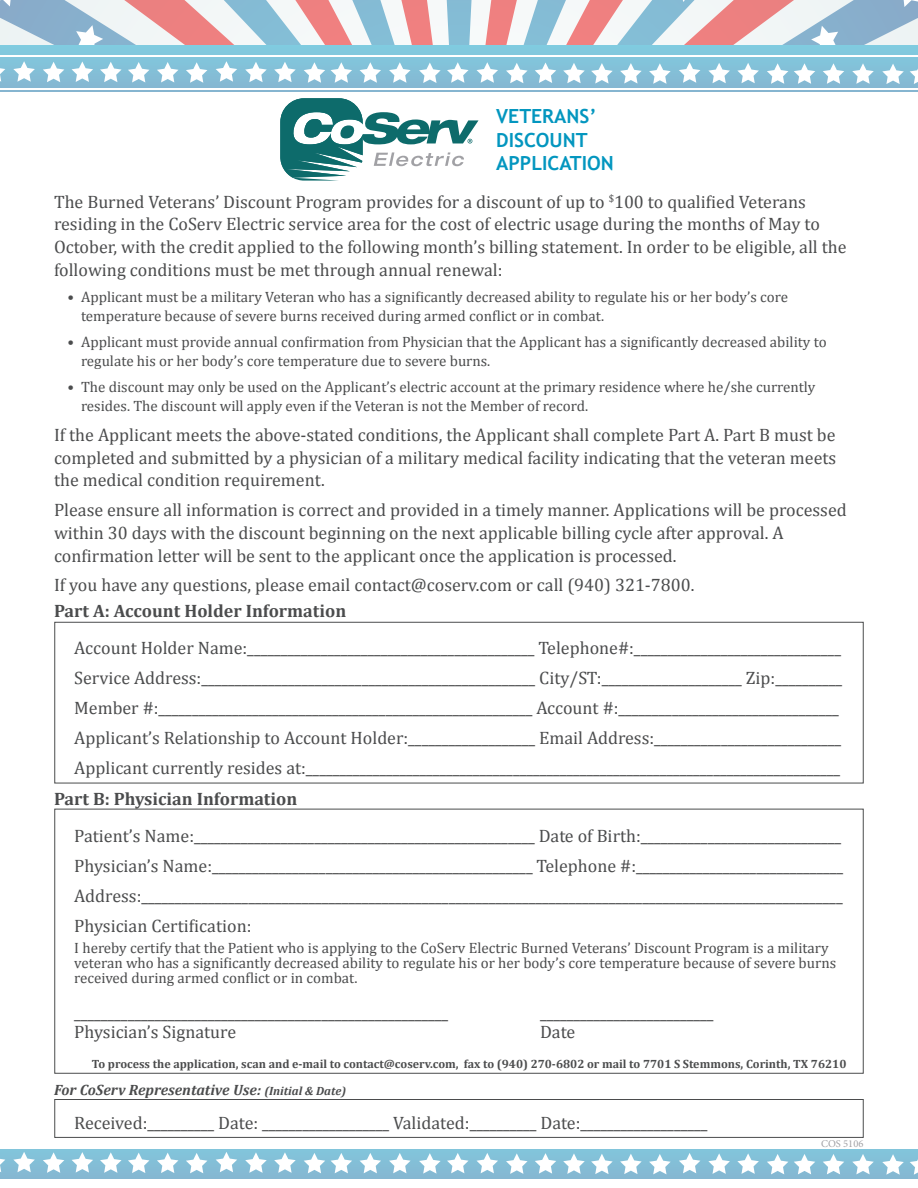
<style>
.page{position:relative;width:918px;height:1188px;background:#fff}
.page>*{position:absolute;margin:0;border:0;box-sizing:border-box;transform-origin:0 0}
.t1{font:700 19.5px "Trebuchet MS";color:#0396bf}
.t2{font:18px/22.8px "Cambria";color:#4b4c4d}
.t3{font:700 18px "Cambria";color:#4b4c4d}
.t4{font:15px/19.2px "Cambria";color:#4b4c4d}
.t5{font:italic 700 15px "Cambria";color:#4b4c4d}
.t6{font:700 12px "Cambria";color:#4b4c4d}
.t7{font:10.5px "Minion Pro";color:#a1a1a5}
.s1{font-size:12px}
</style>
<div class="page">
<svg style="left:280px;top:98px;width:199px;height:83px"></svg>
<div style="left:55px;top:622px;width:808px;height:161px;border:1px solid #4b4c4d"></div>
<div style="left:55px;top:1099px;width:808px;height:39px;border:1px solid #4b4c4d"></div>
<svg style="left:0;top:0;width:918px;height:92px"></svg>
<svg style="left:0;top:1149px;width:441px;height:30px"></svg>
<svg style="left:447px;top:1149px;width:22px;height:30px"></svg>
<svg style="left:477px;top:1149px;width:441px;height:30px"></svg>
<p class="t1" style="left:496px;top:104px;width:102px">VETERANS’</p>
<p class="t1" style="left:496px;top:127px;width:93px">DISCOUNT</p>
<p class="t1" style="left:496px;top:151px;width:119px">APPLICATION</p>
<p class="t2" style="left:54px;top:190px;width:794px">The Burned Veterans’ Discount Program provides for a discount of up to <sup>$</sup>100 to qualified Veterans residing in the CoServ Electric service area for the cost of electric usage during the months of May to October, with the credit applied to the following month’s billing statement. In order to be eligible, all the following conditions must be met through annual renewal:</p>
<p class="t4" style="left:81px;top:287px;width:709px;text-indent:-14px">• Applicant must be a military Veteran who has a significantly decreased ability to regulate his or her body’s core temperature because of severe burns received during armed conflict or in combat.</p>
<p class="t4" style="left:81px;top:332px;width:747px;text-indent:-14px">• Applicant must provide annual confirmation from Physician that the Applicant has a significantly decreased ability to regulate his or her body’s core temperature due to severe burns.</p>
<p class="t4" style="left:81px;top:377px;width:736px;text-indent:-14px">• The discount may only be used on the Applicant’s electric account at the primary residence where he/she currently resides. The discount will apply even if the Veteran is not the Member of record.</p>
<p class="t2" style="left:54px;top:423px;width:784px;text-align:justify">If the Applicant meets the above-stated conditions, the Applicant shall complete Part A. Part B must be completed and submitted by a physician of a military medical facility indicating that the veteran meets the medical condition requirement.</p>
<p class="t2" style="left:54px;top:498px;width:794px">Please ensure all information is correct and provided in a timely manner. Applications will be processed within 30 days with the discount beginning on the next applicable billing cycle after approval. A confirmation letter will be sent to the applicant once the application is processed.</p>
<p class="t2" style="left:54px;top:574px;width:642px">If you have any questions, please email contact@coserv.com or call (940) 321-7800.</p>
<p class="t3" style="left:54px;top:598px;width:294px">Part A: Account Holder Information</p>
<p class="t2" style="left:74px;top:636px;width:768px">Account Holder Name:___________________________________________ Telephone#:_______________________________</p>
<p class="t2" style="left:74px;top:666px;width:769px">Service Address:__________________________________________________ City/ST:_____________________ Zip:__________</p>
<p class="t2" style="left:74px;top:696px;width:766px">Member #:________________________________________________________ Account #:_________________________________</p>
<p class="t2" style="left:74px;top:726px;width:768px">Applicant’s Relationship to Account Holder:___________________ Email Address:____________________________</p>
<p class="t2" style="left:74px;top:756px;width:767px">Applicant currently resides at:________________________________________________________________________________</p>
<p class="t3" style="left:54px;top:786px;width:245px">Part B: Physician Information</p>
<p class="t2" style="left:74px;top:824px;width:768px">Patient’s Name:___________________________________________________ Date of Birth:______________________________</p>
<p class="t2" style="left:74px;top:854px;width:770px">Physician’s Name:________________________________________________ Telephone #:_______________________________</p>
<p class="t2" style="left:74px;top:884px;width:770px">Address:_________________________________________________________________________________________________________</p>
<p class="t2" style="left:74px;top:914px;width:179px">Physician Certification:</p>
<p class="t4" style="left:74px;top:941px;width:763px;line-height:15px">I hereby certify that the Patient who is applying to the CoServ Electric Burned Veterans’ Discount Program is a military veteran who has a significantly decreased ability to regulate his or her body’s core temperature because of severe burns received during armed conflict or in combat.</p>
<p class="t2" style="left:74px;top:1001px;width:375px">________________________________________________________</p>
<p class="t2" style="left:540px;top:1001px;width:175px">__________________________</p>
<p class="t2" style="left:74px;top:1021px;width:163px">Physician’s Signature</p>
<p class="t2" style="left:540px;top:1021px;width:37px">Date</p>
<p class="t6" style="left:92px;top:1056px;width:756px">To process the application, scan and e-mail to contact@coserv.com, fax to (940) 270-6802 or mail to 7701 S Stemmons, Corinth, TX 76210</p>
<p class="t5" style="left:54px;top:1079px;width:294px">For CoServ Representative Use: <span class="s1">(Initial &amp; Date)</span></p>
<p class="t2" style="left:74px;top:1111px;width:635px">Received:__________ Date: ___________________ Validated:__________ Date:___________________</p>
<p class="t7" style="left:821px;top:1136px;width:44px">COS 5106</p>
</div>
